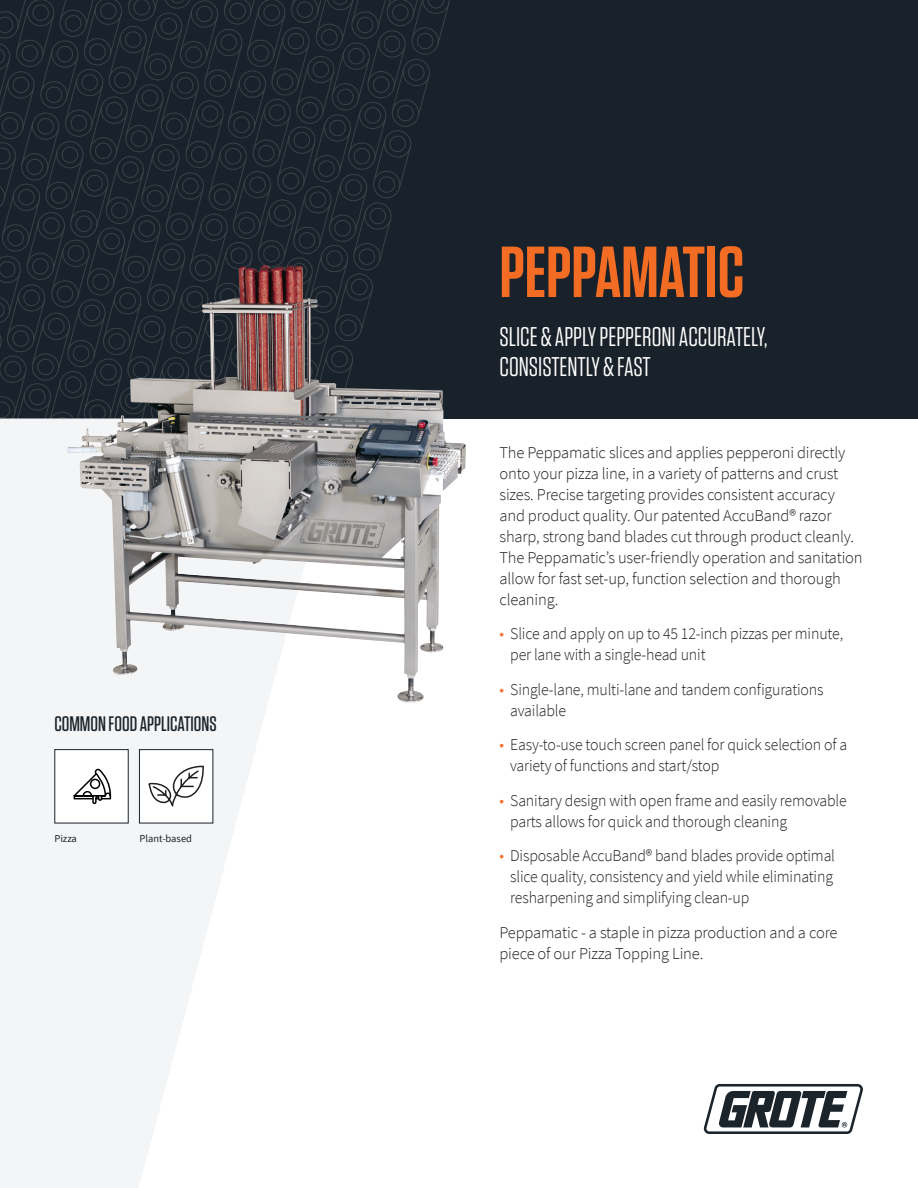
<style>
.page{position:relative;width:918px;height:1188px;background:#fff}
.page>*{position:absolute;margin:0;border:0;box-sizing:border-box;transform-origin:0 0}
.t1{font:600 72px "Tungsten";color:#f36c23}
.t2{font:27px/30px "Tungsten";color:#fff}
.t3{font:500 21px "Tungsten";color:#19222a}
.t4{font:300 16.5px/21px "Source Sans Pro";letter-spacing:-.01em;color:#231f20;scale:.96 1}
.t5{font:300 16.5px/21px "Source Sans Pro";letter-spacing:-.01em;color:#231f20}
.t6{font:10.5px "Source Sans Pro";color:#19222a}
.s1{color:#f36c23}
</style>
<div class="page">
<div style="left:0;top:0;width:918px;height:418px;background:#19222a"></div>
<svg style="left:0;top:0;width:450px;height:418px"></svg>
<svg style="left:0;top:418px;width:267px;height:770px;fill:#f4f5f6"></svg>
<div style="left:54px;top:749px;width:75px;height:74px;background:#fff;border:1px solid #19222a"></div>
<svg style="left:73px;top:768px;width:39px;height:37px"></svg>
<img style="left:68px;top:265px;width:398px;height:438px">
<svg style="left:704px;top:1084px;width:159px;height:50px"></svg>
<div style="left:139px;top:749px;width:74px;height:74px;background:#fff;border:1px solid #19222a"></div>
<svg style="left:148px;top:765px;width:56px;height:42px"></svg>
<p class="t3" style="left:54px;top:713px;width:164px">COMMON FOOD APPLICATIONS</p>
<p class="t6" style="left:54px;top:832px;width:24px">Pizza</p>
<p class="t6" style="left:139px;top:832px;width:54px">Plant-based</p>
<p class="t1" style="left:500px;top:234px;width:246px">PEPPAMATIC</p>
<p class="t2" style="left:500px;top:322px;width:269px">SLICE &amp; APPLY PEPPERONI ACCURATELY,<br>CONSISTENTLY &amp; FAST</p>
<p class="t5" style="left:500px;top:442px;width:365px">The Peppamatic slices and applies pepperoni directly onto your pizza line, in a variety of patterns and crust sizes. Precise targeting provides consistent accuracy and product quality. Our patented AccuBand® razor sharp, strong band blades cut through product cleanly.<br>The Peppamatic’s user-friendly operation and sanitation allow for fast set-up, function selection and thorough cleaning.</p>
<p class="t4" style="left:510px;top:623px;width:348px;text-indent:-11px"><span class="s1">•</span> Slice and apply on up to 45 12-inch pizzas per minute, per lane with a single-head unit</p>
<p class="t4" style="left:510px;top:679px;width:328px;text-indent:-11px"><span class="s1">•</span> Single-lane, multi-lane and tandem configurations available</p>
<p class="t4" style="left:510px;top:734px;width:353px;text-indent:-11px"><span class="s1">•</span> Easy-to-use touch screen panel for quick selection of a variety of functions and start/stop</p>
<p class="t4" style="left:510px;top:790px;width:352px;text-indent:-11px"><span class="s1">•</span> Sanitary design with open frame and easily removable parts allows for quick and thorough cleaning</p>
<p class="t4" style="left:510px;top:845px;width:340px;text-indent:-11px"><span class="s1">•</span> Disposable AccuBand® band blades provide optimal slice quality, consistency and yield while eliminating resharpening and simplifying clean-up</p>
<p class="t5" style="left:500px;top:922px;width:340px">Peppamatic - a staple in pizza production and a core piece of our Pizza Topping Line.</p>
</div>
